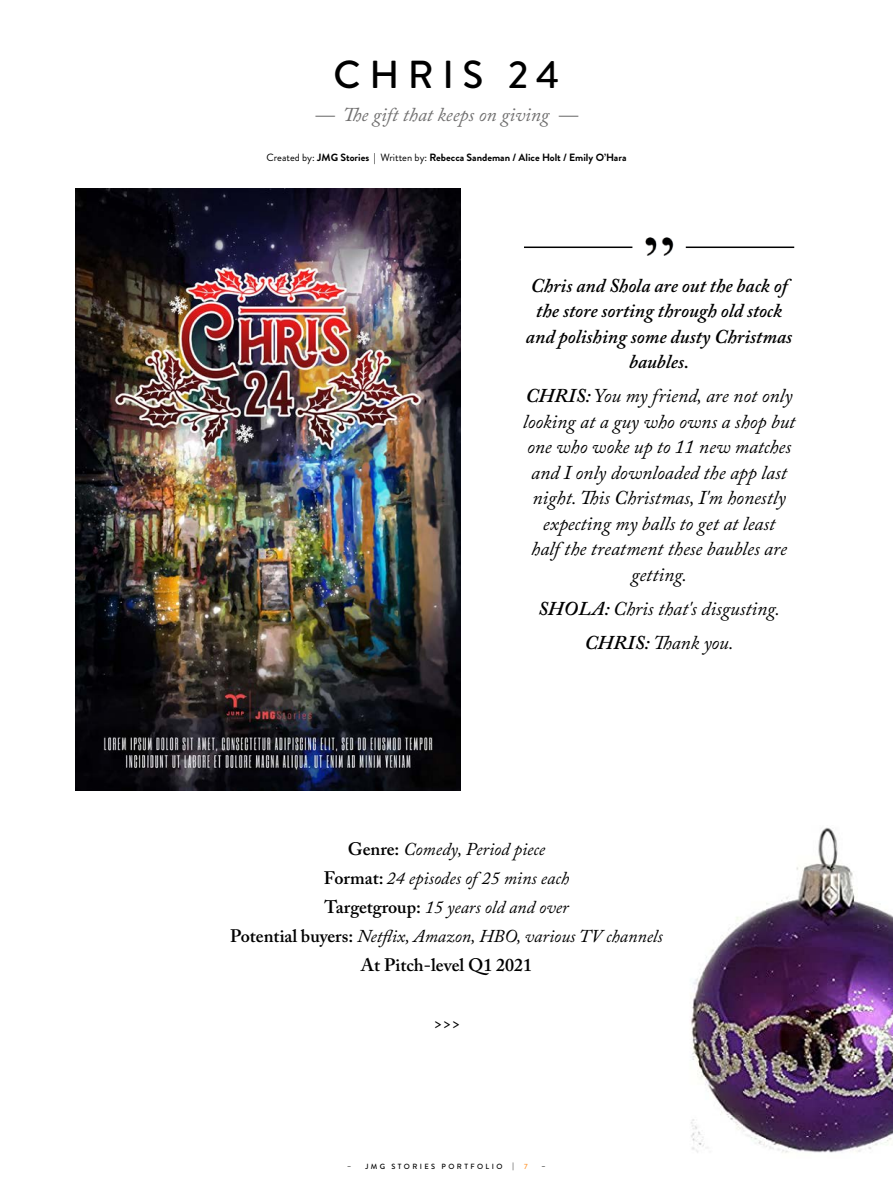
<style>
.page{position:relative;width:893px;height:1191px;background:#fff}
.page>*{position:absolute;margin:0;border:0;box-sizing:border-box;transform-origin:0 0}
.t1{font:500 39px "Brandon Grotesque";letter-spacing:.22em;color:#000}
.t2{font:italic 19.5px/25.5px "Adobe Caslon Pro";color:#000;text-align:center}
.t3{font:italic 600 19.5px/25.5px "Adobe Caslon Pro";color:#000;text-align:center}
.t4{font:italic 19.5px "Adobe Caslon Pro";color:#706f6f}
.t5{font:italic 18px/28.8px "Adobe Caslon Pro";color:#000;text-align:center}
.t6{font:700 10.5px "Brandon Grotesque";color:#000}
.t7{font:500 7.5px "Brandon Grotesque";letter-spacing:.32em;color:#000}
.t8{font:500 7.5px "Brandon Grotesque";color:#ff9934}
.s1{font-weight:400}
.s2{font-weight:600}
.s3{font-weight:600;font-style:normal}
</style>
<div class="page">
<img style="left:691px;top:827px;width:202px;height:326px">
<img style="left:76px;top:188px;width:385px;height:602px">
<img style="left:645px;top:237px;width:28px;height:19px">
<hr style="left:524px;top:246px;width:108px;height:2px;background:#000">
<hr style="left:686px;top:246px;width:108px;height:2px;background:#000">
<h1 class="t1" style="left:334px;top:48px;width:227px">CHRIS 24</h1>
<p class="t4" style="left:315px;top:103px;width:264px">— The gift that keeps on giving —</p>
<p class="t6" style="left:266px;top:150px;width:362px"><span class="s1">Created by:</span> JMG Stories | <span class="s1">Written by:</span> Rebecca Sandeman / Alice Holt / Emily O’Hara</p>
<p class="t3" style="left:526px;top:272px;width:268px">Chris and Shola are out the back of the store sorting through old stock and polishing some dusty Christmas baubles.</p>
<p class="t2" style="left:523px;top:383px;width:274px"><span class="s2">CHRIS:</span> You my friend, are not only looking at a guy who owns a shop but one who woke up to 11 new matches and I only downloaded the app last night. This Christmas, I'm honestly expecting my balls to get at least<br>half the treatment these baubles are getting.</p>
<p class="t2" style="left:538px;top:591px;width:244px;line-height:34px"><span class="s2">SHOLA:</span> Chris that's disgusting.<br><span class="s2">CHRIS:</span> Thank you.</p>
<p class="t5" style="left:230px;top:835px;width:434px"><span class="s3">Genre:</span> Comedy, Period piece<br><span class="s3">Format:</span> 24 episodes of 25 mins each<br><span class="s3">Targetgroup:</span> 15 years old and over<br><span class="s3">Potential buyers:</span> Netflix, Amazon, HBO, various TV channels <span class="s3">At Pitch-level Q1 2021</span></p>
<p class="t5" style="left:433px;top:1008px;width:28px">&gt;&gt;&gt;</p>
<p class="t7" style="left:347px;top:1161px;width:157px">– JMG STORIES PORTFOLIO</p>
<p class="t7" style="left:513px;top:1161px;width:3px">|</p>
<p class="t8" style="left:524px;top:1161px;width:5px">7</p>
<p class="t7" style="left:542px;top:1161px;width:6px">–</p>
</div>
